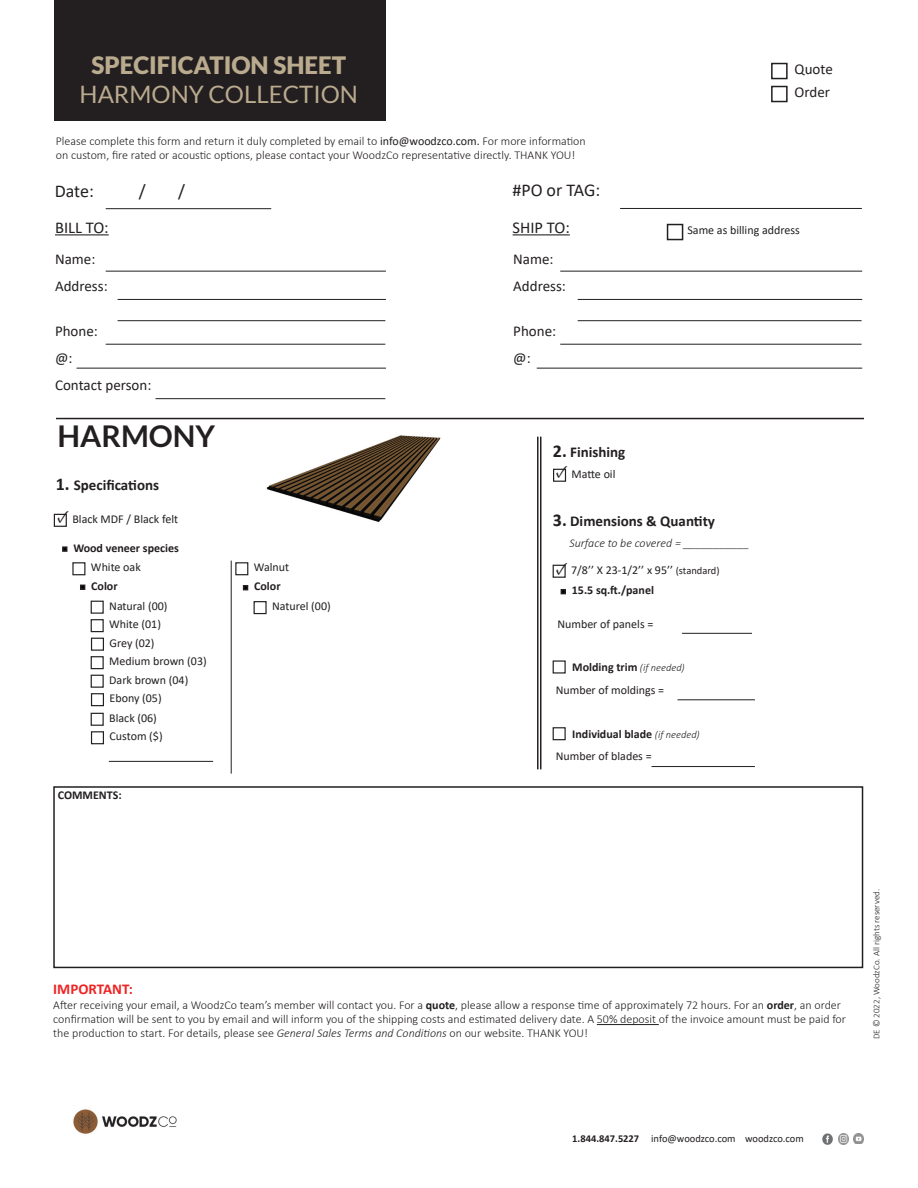
<style>
.page{position:relative;width:918px;height:1188px;background:#fff}
.page>*{position:absolute;margin:0;border:0;box-sizing:border-box;transform-origin:0 0}
.t1{font:700 30px "Lato";color:#231f20}
.t2{font:900 24px/28.8px "Lato";color:#baab8f;text-align:center}
.t3{font:18px "Calibri";letter-spacing:-.01em;color:#231f20}
.t4{font:18px "Minion Pro";color:#231f20}
.t5{font:16.5px "Calibri";color:#231f20}
.t6{font:15px "Calibri";color:#231f20}
.t7{font:700 15px "Calibri";color:#231f20}
.t8{font:700 15px "Calibri";color:#ee2323}
.t9{font:300 12px/14.4px "Calibri";color:#231f20}
.t10{font:12px "Calibri";color:#231f20}
.t11{font:700 12px "Calibri";color:#231f20}
.t12{font:italic 300 12px "Calibri";color:#231f20}
.t13{font:10.5px "Calibri";letter-spacing:-.005em;color:#231f20}
.t14{font:300 9px "Calibri";color:#231f20}
.s1{font-weight:400}
.s2{font-size:18px}
.s3{font-size:10.5px}
.s4{font-weight:300;font-style:italic;font-size:10.5px}
.s5{font-weight:700}
.s6{font-style:italic}
</style>
<div class="page">
<hr style="left:55px;top:234px;width:54px;height:1px;background:#231f20">
<hr style="left:513px;top:234px;width:57px;height:1px;background:#231f20">
<hr style="left:106px;top:271px;width:280px;height:1px;background:#231f20">
<hr style="left:560px;top:271px;width:302px;height:1px;background:#231f20">
<hr style="left:106px;top:208px;width:165px;height:1px;background:#231f20">
<hr style="left:156px;top:398px;width:229px;height:1px;background:#231f20">
<hr style="left:118px;top:299px;width:268px;height:1px;background:#231f20">
<hr style="left:578px;top:299px;width:284px;height:1px;background:#231f20">
<hr style="left:118px;top:320px;width:267px;height:1px;background:#231f20">
<hr style="left:578px;top:320px;width:284px;height:1px;background:#231f20">
<hr style="left:106px;top:344px;width:279px;height:1px;background:#231f20">
<hr style="left:560px;top:344px;width:302px;height:1px;background:#231f20">
<hr style="left:77px;top:368px;width:309px;height:1px;background:#231f20">
<hr style="left:537px;top:368px;width:325px;height:1px;background:#231f20">
<hr style="left:56px;top:418px;width:808px;height:1px;background:#231f20">
<hr style="left:620px;top:208px;width:242px;height:1px;background:#231f20">
<div style="left:667px;top:224px;width:16px;height:16px;border:2px solid #231f20"></div>
<div style="left:771px;top:63px;width:17px;height:16px;border:2px solid #231f20"></div>
<div style="left:771px;top:86px;width:17px;height:16px;border:2px solid #231f20"></div>
<div style="left:54px;top:0;width:331px;height:121px;background:#231f20"></div>
<img style="left:73px;top:1109px;width:104px;height:25px">
<svg style="left:822px;top:1134px;width:42px;height:10px"></svg>
<hr style="left:597px;top:1024px;width:62px;height:1px;background:#231f20">
<div style="left:53px;top:786px;width:810px;height:182px;border:2px solid #231f20"></div>
<hr style="left:109px;top:761px;width:104px;height:1px;background:#231f20">
<svg style="left:561px;top:589px;width:5px;height:5px"></svg>
<hr style="left:682px;top:633px;width:70px;height:1px;background:#231f20">
<hr style="left:677px;top:699px;width:78px;height:1px;background:#231f20">
<hr style="left:652px;top:766px;width:103px;height:1px;background:#231f20">
<div style="left:235px;top:562px;width:13px;height:13px;border:1px solid #231f20"></div>
<div style="left:72px;top:562px;width:13px;height:13px;border:1px solid #231f20"></div>
<div style="left:54px;top:514px;width:13px;height:13px;border:1px solid #231f20"></div>
<svg style="left:62px;top:546px;width:5px;height:6px"></svg>
<svg style="left:80px;top:585px;width:5px;height:5px"></svg>
<svg style="left:243px;top:585px;width:5px;height:5px"></svg>
<hr style="left:540px;top:437px;width:1px;height:332px;background:#231f20">
<hr style="left:537px;top:437px;width:2px;height:332px;background:#231f20">
<div style="left:91px;top:601px;width:13px;height:13px;border:1px solid #231f20"></div>
<div style="left:254px;top:601px;width:13px;height:13px;border:1px solid #231f20"></div>
<div style="left:91px;top:656px;width:13px;height:13px;border:1px solid #231f20"></div>
<div style="left:91px;top:619px;width:13px;height:13px;border:1px solid #231f20"></div>
<div style="left:91px;top:675px;width:13px;height:13px;border:1px solid #231f20"></div>
<div style="left:91px;top:713px;width:13px;height:13px;border:1px solid #231f20"></div>
<div style="left:91px;top:638px;width:13px;height:13px;border:1px solid #231f20"></div>
<div style="left:91px;top:693px;width:13px;height:13px;border:1px solid #231f20"></div>
<div style="left:91px;top:731px;width:13px;height:13px;border:1px solid #231f20"></div>
<div style="left:553px;top:469px;width:13px;height:13px;border:1px solid #231f20"></div>
<div style="left:553px;top:565px;width:13px;height:13px;border:1px solid #231f20"></div>
<div style="left:553px;top:660px;width:13px;height:14px;border:1px solid #231f20"></div>
<div style="left:553px;top:727px;width:13px;height:13px;border:1px solid #231f20"></div>
<hr style="left:231px;top:561px;width:1px;height:213px;background:#231f20">
<img style="left:266px;top:435px;width:175px;height:88px">
<p class="t2" style="left:80px;top:50px;width:280px">SPECIFICATION SHEET<br><span class="s1">HARMONY COLLECTION</span></p>
<p class="t9" style="left:56px;top:133px;width:531px">Please complete this form and return it duly completed by email to <span class="s1">info@woodzco.com.</span> For more information on custom, fire rated or acoustic options, please contact your WoodzCo representative directly. THANK YOU!</p>
<p class="t3" style="left:512px;top:177px;width:89px">#PO or TAG:</p>
<p class="t3" style="left:55px;top:179px;width:41px">Date:</p>
<p class="t3" style="left:139px;top:179px;width:8px">/</p>
<p class="t3" style="left:178px;top:179px;width:8px">/</p>
<p class="t5" style="left:55px;top:216px;width:55px">BILL TO:</p>
<p class="t6" style="left:55px;top:249px;width:42px">Name:</p>
<p class="t6" style="left:55px;top:276px;width:54px">Address:</p>
<p class="t6" style="left:55px;top:321px;width:44px">Phone:</p>
<p class="t6" style="left:55px;top:348px;width:19px">@:</p>
<p class="t6" style="left:55px;top:375px;width:98px">Contact person:</p>
<p class="t1" style="left:57px;top:419px;width:159px">HARMONY</p>
<p class="t7" style="left:56px;top:474px;width:105px"><span class="s2">1.</span> Specifications</p>
<p class="t5" style="left:513px;top:216px;width:59px">SHIP TO:</p>
<p class="t6" style="left:513px;top:249px;width:42px">Name:</p>
<p class="t6" style="left:513px;top:276px;width:54px">Address:</p>
<p class="t6" style="left:513px;top:321px;width:44px">Phone:</p>
<p class="t6" style="left:513px;top:348px;width:19px">@:</p>
<p class="t7" style="left:553px;top:441px;width:74px"><span class="s2">2.</span> Finishing</p>
<p class="t4" style="left:556px;top:460px;width:14px">✓</p>
<p class="t10" style="left:572px;top:465px;width:45px">Matte oil</p>
<p class="t6" style="left:795px;top:59px;width:40px">Quote</p>
<p class="t6" style="left:795px;top:82px;width:37px">Order</p>
<p class="t10" style="left:687px;top:222px;width:114px">Same as billing address</p>
<p class="t4" style="left:57px;top:505px;width:14px">✓</p>
<p class="t10" style="left:72px;top:510px;width:107px">Black MDF / Black felt</p>
<p class="t11" style="left:73px;top:539px;width:107px">Wood veneer species</p>
<p class="t11" style="left:91px;top:577px;width:28px">Color</p>
<p class="t11" style="left:254px;top:578px;width:28px">Color</p>
<p class="t10" style="left:109px;top:597px;width:60px">Natural (00)</p>
<p class="t10" style="left:272px;top:598px;width:60px">Naturel (00)</p>
<p class="t10" style="left:91px;top:559px;width:51px">White oak</p>
<p class="t10" style="left:254px;top:559px;width:37px">Walnut</p>
<p class="t10" style="left:109px;top:616px;width:53px">White (01)</p>
<p class="t10" style="left:110px;top:634px;width:47px">Grey (02)</p>
<p class="t10" style="left:109px;top:653px;width:99px">Medium brown (03)</p>
<p class="t10" style="left:109px;top:671px;width:81px">Dark brown (04)</p>
<p class="t10" style="left:109px;top:709px;width:49px">Black (06)</p>
<p class="t10" style="left:110px;top:690px;width:54px">Ebony (05)</p>
<p class="t10" style="left:110px;top:728px;width:55px">Custom ($)</p>
<p class="t11" style="left:58px;top:787px;width:65px">COMMENTS:</p>
<p class="t7" style="left:553px;top:510px;width:164px"><span class="s2">3.</span> Dimensions &amp; Quantity</p>
<p class="t12" style="left:569px;top:535px;width:181px">Surface to be covered = ___________</p>
<p class="t4" style="left:556px;top:556px;width:14px">✓</p>
<p class="t10" style="left:571px;top:561px;width:150px">7/8’’ X 23-1/2’’ x 95’’ <span class="s3">(standard)</span></p>
<p class="t11" style="left:572px;top:582px;width:84px">15.5 sq.ft./panel</p>
<p class="t10" style="left:557px;top:616px;width:97px">Number of panels =</p>
<p class="t11" style="left:572px;top:659px;width:114px">Molding trim <span class="s4">(if needed)</span></p>
<p class="t10" style="left:556px;top:681px;width:110px">Number of moldings =</p>
<p class="t11" style="left:572px;top:725px;width:129px">Individual blade <span class="s4">(if needed)</span></p>
<p class="t10" style="left:556px;top:748px;width:97px">Number of blades =</p>
<p class="t8" style="left:53px;top:979px;width:81px">IMPORTANT:</p>
<p class="t9" style="left:53px;top:997px;width:794px">After receiving your email, a WoodzCo team’s member will contact you. For a <span class="s5">quote</span>, please allow a response time of approximately 72 hours. For an <span class="s5">order</span>, an order confirmation will be sent to you by email and will inform you of the shipping costs and estimated delivery date. A 50% deposit of the invoice amount must be paid for the production to start. For details, please see <span class="s6">General Sales Terms and Conditions</span> on our website. THANK YOU!</p>
<p class="t14" style="left:871px;top:1039px;width:151px;rotate:-90deg">DE © 2022, WoodzCo. All rights reserved.</p>
<p class="t13" style="left:572px;top:1131px;width:233px"><span class="s5">1.844.847.5227</span> info@woodzco.com woodzco.com</p>
</div>
